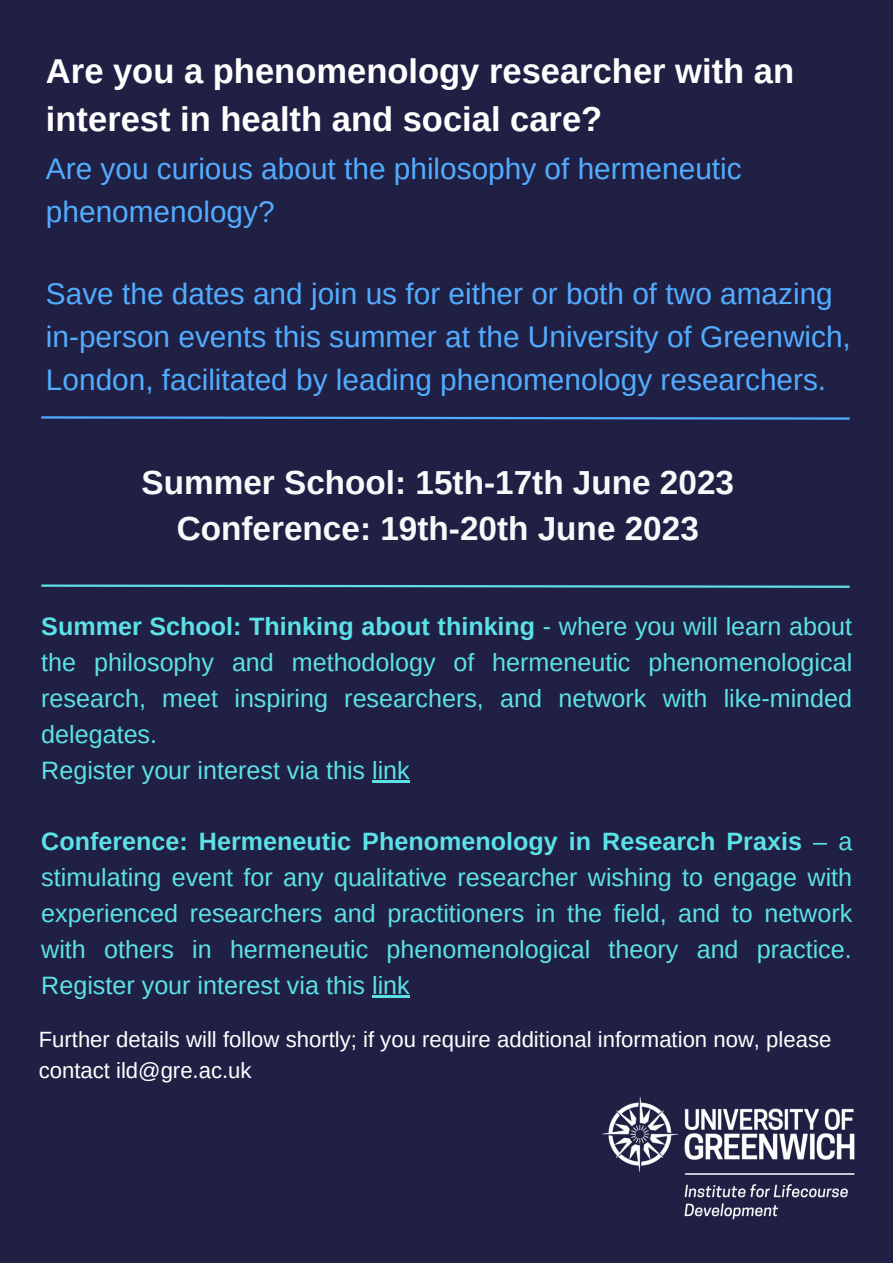
<style>
.page{position:relative;width:893px;height:1263px;background:#202044}
.page>*{position:absolute;margin:0;border:0;box-sizing:border-box;transform-origin:0 0}
.t1{font:700 34.5px/47.8px "Arimo";color:#fff}
.t2{font:700 33.3px/46.1px "Arimo";color:#f8f9fb;text-align:center}
.t3{font:29.78px/42.8px "Arimo";color:#52acff}
.t4{font:25.12px/36px "Arimo";color:#5ce1e6}
.t5{font:22.12px/31.5px "Arimo";color:#fff}
.s1{font-weight:700}
</style>
<div class="page">
<img style="left:602px;top:1097px;width:253px;height:123px">
<hr style="left:372px;top:780px;width:38px;height:2px;background:#5ce1e6">
<hr style="left:372px;top:995px;width:38px;height:2px;background:#5ce1e6">
<svg style="left:41px;top:584px;width:809px;height:4px"></svg>
<svg style="left:41px;top:416px;width:809px;height:4px"></svg>
<h1 class="t1" style="left:46px;top:47px;width:749px">Are you a phenomenology researcher with an interest in health and social care?</h1>
<p class="t3" style="left:46px;top:148px;width:697px">Are you curious about the philosophy of hermeneutic phenomenology?</p>
<p class="t3" style="left:46px;top:273px;width:806px">Save the dates and join us for either or both of two amazing in-person events this summer at the University of Greenwich,<br>London, facilitated by leading phenomenology researchers.</p>
<h2 class="t2" style="left:142px;top:460px;width:594px">Summer School: 15th-17th June 2023<br>Conference: 19th-20th June 2023</h2>
<p class="t4" style="left:41px;top:608px;width:812px"><span class="s1">Summer School: Thinking about thinking</span> - where you will learn about the philosophy and methodology of hermeneutic phenomenological research, meet inspiring researchers, and network with like-minded delegates.<br>Register your interest via this link</p>
<p class="t4" style="left:41px;top:823px;width:812px;text-align:justify"><span class="s1">Conference: Hermeneutic Phenomenology in Research Praxis</span> – a stimulating event for any qualitative researcher wishing to engage with experienced researchers and practitioners in the field, and to network with others in hermeneutic phenomenological theory and practice.<br>Register your interest via this link</p>
<p class="t5" style="left:39px;top:1023px;width:794px">Further details will follow shortly; if you require additional information now, please contact ild@gre.ac.uk</p>
</div>
